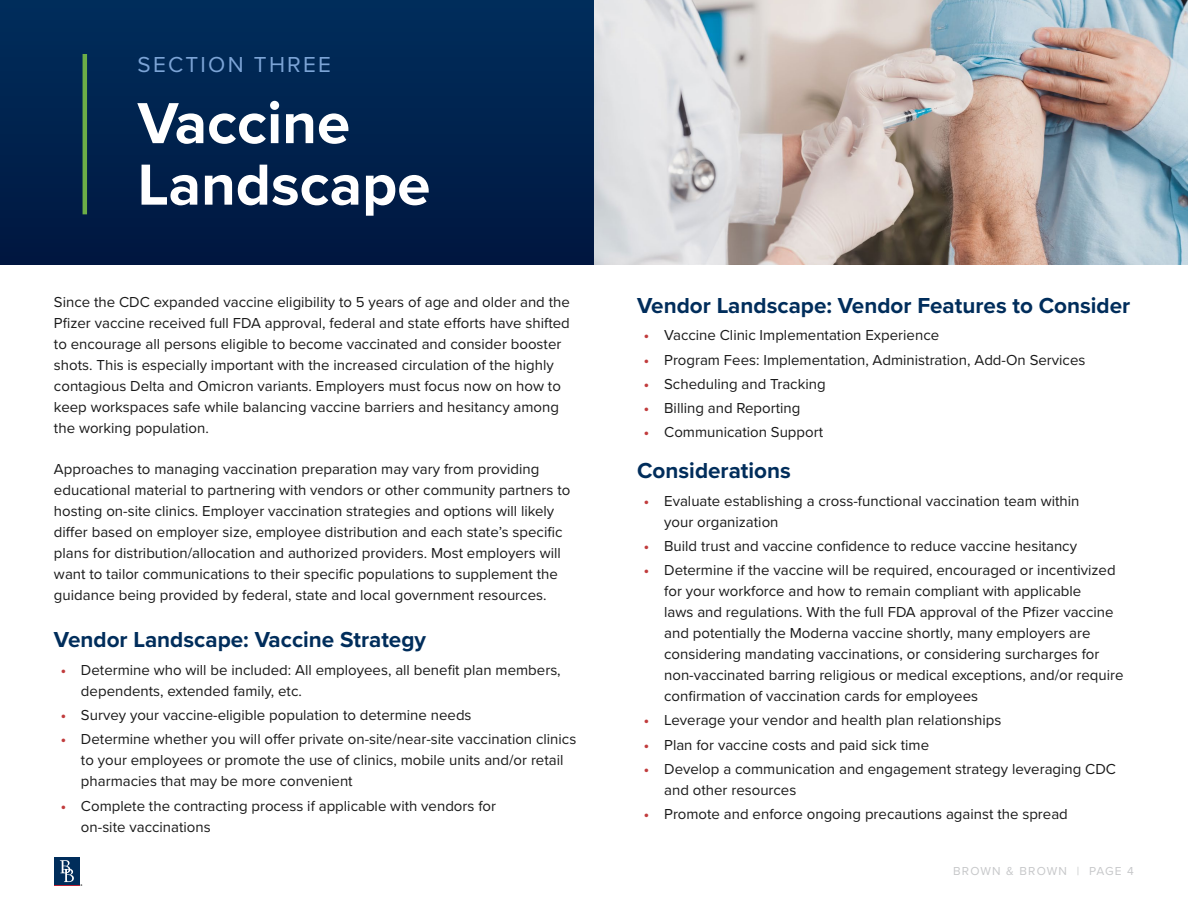
<style>
.page{position:relative;width:1188px;height:918px;background:#fff}
.page>*{position:absolute;margin:0;border:0;box-sizing:border-box;transform-origin:0 0}
.t1{font:700 60px/61.5px "Proxima Nova";color:#fff}
.t2{font:700 22.5px "Proxima Nova";color:#002d5b}
.t3{font:22.5px "Proxima Nova";letter-spacing:.1em;color:#7ca4d6}
.t4{font:15px/21px "Proxima Nova";color:#1a1a1a}
.t5{font:12px "Proxima Nova";letter-spacing:.1em;color:#c7c8ca}
.s1{font-weight:700;color:#c13c3d}
</style>
<div class="page">
<img style="left:594px;top:0;width:594px;height:265px">
<div style="left:0;top:0;width:594px;height:265px;background:linear-gradient(to right,#00224e,#00224e)"></div>
<hr style="left:83px;top:54px;width:4px;height:160px;background:#6cae47">
<div style="left:54px;top:857px;width:26px;height:28px;background:#002d5b"></div>
<svg style="left:54px;top:860px;width:28px;height:26px"></svg>
<h2 class="t3" style="left:138px;top:47px;width:195px">SECTION THREE</h2>
<h1 class="t1" style="left:138px;top:91px;width:294px">Vaccine<br>Landscape</h1>
<p class="t4" style="left:54px;top:291px;width:517px">Since the CDC expanded vaccine eligibility to 5 years of age and older and the Pfizer vaccine received full FDA approval, federal and state efforts have shifted to encourage all persons eligible to become vaccinated and consider booster shots. This is especially important with the increased circulation of the highly contagious Delta and Omicron variants. Employers must focus now on how to keep workspaces safe while balancing vaccine barriers and hesitancy among the working population.</p>
<p class="t4" style="left:54px;top:458px;width:518px">Approaches to managing vaccination preparation may vary from providing educational material to partnering with vendors or other community partners to hosting on-site clinics. Employer vaccination strategies and options will likely differ based on employer size, employee distribution and each state’s specific plans for distribution/allocation and authorized providers. Most employers will want to tailor communications to their specific populations to supplement the guidance being provided by federal, state and local government resources.</p>
<h2 class="t2" style="left:54px;top:623px;width:374px">Vendor Landscape: Vaccine Strategy</h2>
<p class="t4" style="left:81px;top:659px;width:481px;text-indent:-20px"><span class="s1">•</span> Determine who will be included: All employees, all benefit plan members, dependents, extended family, etc.</p>
<p class="t4" style="left:61px;top:704px;width:412px"><span class="s1">•</span> Survey your vaccine-eligible population to determine needs</p>
<p class="t4" style="left:81px;top:728px;width:497px;text-indent:-20px"><span class="s1">•</span> Determine whether you will offer private on-site/near-site vaccination clinics to your employees or promote the use of clinics, mobile units and/or retail pharmacies that may be more convenient</p>
<p class="t4" style="left:81px;top:795px;width:417px;text-indent:-20px"><span class="s1">•</span> Complete the contracting process if applicable with vendors for on-site vaccinations</p>
<h2 class="t2" style="left:637px;top:288px;width:495px">Vendor Landscape: Vendor Features to Consider</h2>
<p class="t4" style="left:644px;top:324px;width:297px"><span class="s1">•</span> Vaccine Clinic Implementation Experience</p>
<p class="t4" style="left:644px;top:348px;width:443px"><span class="s1">•</span> Program Fees: Implementation, Administration, Add-On Services</p>
<p class="t4" style="left:644px;top:373px;width:183px"><span class="s1">•</span> Scheduling and Tracking</p>
<p class="t4" style="left:644px;top:397px;width:158px"><span class="s1">•</span> Billing and Reporting</p>
<p class="t4" style="left:644px;top:421px;width:181px"><span class="s1">•</span> Communication Support</p>
<h2 class="t2" style="left:637px;top:454px;width:155px">Considerations</h2>
<p class="t4" style="left:664px;top:489px;width:417px;text-indent:-20px"><span class="s1">•</span> Evaluate establishing a cross-functional vaccination team within your organization</p>
<p class="t4" style="left:644px;top:535px;width:435px"><span class="s1">•</span> Build trust and vaccine confidence to reduce vaccine hesitancy</p>
<p class="t4" style="left:664px;top:559px;width:461px;text-indent:-20px"><span class="s1">•</span> Determine if the vaccine will be required, encouraged or incentivized for your workforce and how to remain compliant with applicable<br>laws and regulations. With the full FDA approval of the Pfizer vaccine and potentially the Moderna vaccine shortly, many employers are considering mandating vaccinations, or considering surcharges for non-vaccinated barring religious or medical exceptions, and/or require confirmation of vaccination cards for employees</p>
<p class="t4" style="left:644px;top:709px;width:359px"><span class="s1">•</span> Leverage your vendor and health plan relationships</p>
<p class="t4" style="left:644px;top:733px;width:287px"><span class="s1">•</span> Plan for vaccine costs and paid sick time</p>
<p class="t4" style="left:664px;top:758px;width:453px;text-indent:-20px"><span class="s1">•</span> Develop a communication and engagement strategy leveraging CDC and other resources</p>
<p class="t4" style="left:644px;top:803px;width:425px"><span class="s1">•</span> Promote and enforce ongoing precautions against the spread</p>
<p class="t5" style="left:953px;top:862px;width:182px">BROWN &amp; BROWN | PAGE 4</p>
</div>
